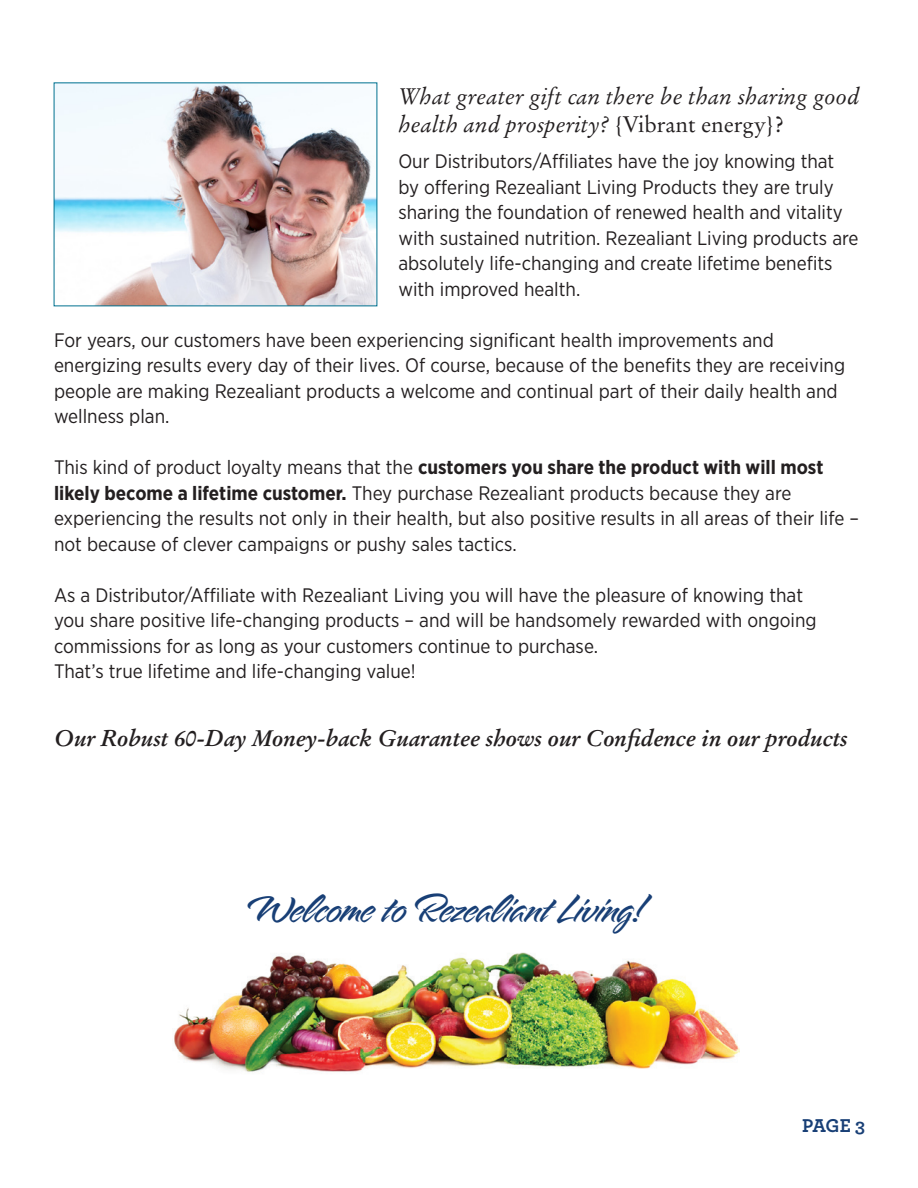
<style>
.page{position:relative;width:918px;height:1188px;background:#fff}
.page>*{position:absolute;margin:0;border:0;box-sizing:border-box;transform-origin:0 0}
.t1{font:48px "Alpine Script";letter-spacing:-.015em;color:#183f76}
.t2{font:italic 22.5px/28.5px "Stempel Garamond";color:#231f20}
.t3{font:italic 700 22.5px "Stempel Garamond";color:#231f20}
.t4{font:19.5px/25.5px "Gotham Narrow";color:#231f20}
.t5{font:700 19.5px "Archer";color:#183f76}
.s1{font-style:normal}
.s2{font-weight:700}
</style>
<div class="page">
<img style="left:174px;top:952px;width:565px;height:120px">
<img style="left:56px;top:84px;width:319px;height:220px">
<p class="t2" style="left:398px;top:82px;width:463px">What greater gift can there be than sharing good health and prosperity? <span class="s1">{Vibrant energy}?</span></p>
<p class="t4" style="left:398px;top:148px;width:462px">Our Distributors/Affiliates have the joy knowing that by offering Rezealiant Living Products they are truly sharing the foundation of renewed health and vitality with sustained nutrition. Rezealiant Living products are absolutely life-changing and create lifetime benefits with improved health.</p>
<p class="t4" style="left:54px;top:327px;width:793px">For years, our customers have been experiencing significant health improvements and energizing results every day of their lives. Of course, because of the benefits they are receiving people are making Rezealiant products a welcome and continual part of their daily health and wellness plan.</p>
<p class="t4" style="left:54px;top:454px;width:807px">This kind of product loyalty means that the <span class="s2">customers you share the product with will most likely become a lifetime customer.</span> They purchase Rezealiant products because they are experiencing the results not only in their health, but also positive results in all areas of their life – not because of clever campaigns or pushy sales tactics.</p>
<p class="t4" style="left:54px;top:582px;width:764px">As a Distributor/Affiliate with Rezealiant Living you will have the pleasure of knowing that you share positive life-changing products – and will be handsomely rewarded with ongoing commissions for as long as your customers continue to purchase.</p>
<p class="t4" style="left:54px;top:658px;width:363px">That’s true lifetime and life-changing value!</p>
<p class="t3" style="left:54px;top:725px;width:795px">Our Robust 60-Day Money-back Guarantee shows our Confidence in our products</p>
<p class="t1" style="left:245px;top:885px;width:409px">Welcome to Rezealiant Living!</p>
<p class="t5" style="left:802px;top:1110px;width:65px">PAGE 3</p>
</div>
